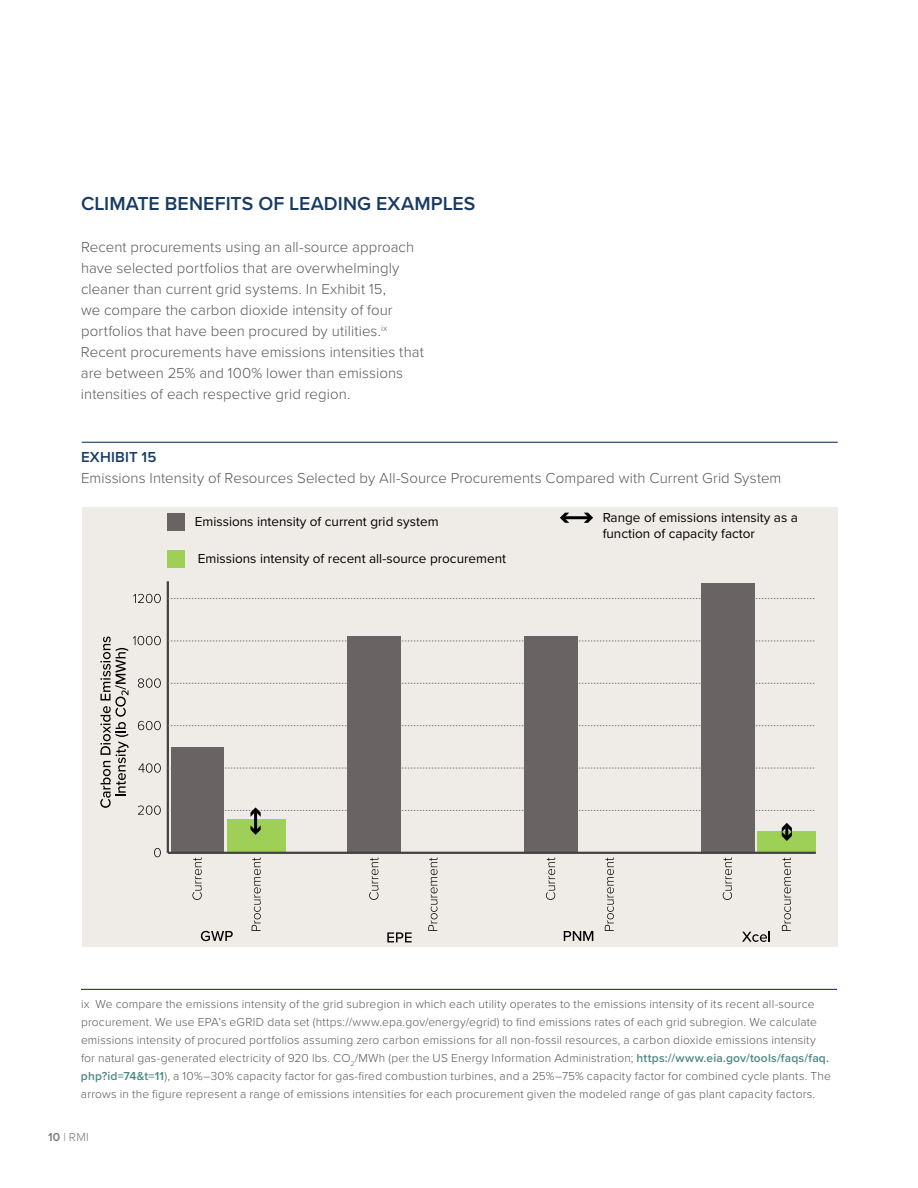
<style>
.page{position:relative;width:918px;height:1188px;background:#fff}
.page>*{position:absolute;margin:0;border:0;box-sizing:border-box;transform-origin:0 0}
.t1{font:600 19.5px "Proxima Nova";letter-spacing:.005em;color:#183b66}
.t2{font:300 15px/21px "Proxima Nova";letter-spacing:.005em;color:#58595b}
.t3{font:600 15px "Proxima Nova";letter-spacing:.015em;color:#183b66}
.t4{font:13.5px/16.2px "Proxima Nova";color:#000}
.t5{font:300 12px/18px "Proxima Nova";letter-spacing:.015em;color:#58595b}
.t6{font:300 12px "Proxima Nova";color:#77787b}
.s1{font-weight:600;color:#4d8886}
.s2{font-weight:600}
</style>
<div class="page">
<hr style="left:81px;top:989px;width:756px;height:1px;background:#183b66">
<div style="left:82px;top:507px;width:756px;height:439px;background:#efece8"></div>
<hr style="left:82px;top:442px;width:756px;height:1px;background:#183b66">
<hr style="left:167px;top:581px;width:2px;height:272px;background:#424242">
<svg style="left:168px;top:598px;width:647px;height:1px"></svg>
<svg style="left:133px;top:594px;width:28px;height:9px"></svg>
<svg style="left:168px;top:641px;width:647px;height:1px"></svg>
<svg style="left:168px;top:683px;width:647px;height:1px"></svg>
<svg style="left:168px;top:725px;width:647px;height:1px"></svg>
<svg style="left:168px;top:768px;width:647px;height:1px"></svg>
<svg style="left:154px;top:848px;width:7px;height:9px"></svg>
<div style="left:171px;top:748px;width:53px;height:105px;background:#6a6364"></div>
<div style="left:348px;top:636px;width:53px;height:217px;background:#6a6364"></div>
<div style="left:524px;top:636px;width:53px;height:217px;background:#6a6364"></div>
<div style="left:701px;top:583px;width:53px;height:270px;background:#6a6364"></div>
<div style="left:227px;top:820px;width:59px;height:33px;background:#9ed058"></div>
<div style="left:757px;top:832px;width:59px;height:21px;background:#9ed058"></div>
<hr style="left:168px;top:852px;width:648px;height:2px;background:#424242">
<svg style="left:192px;top:857px;width:10px;height:43px"></svg>
<svg style="left:252px;top:857px;width:9px;height:74px"></svg>
<svg style="left:369px;top:857px;width:9px;height:43px"></svg>
<svg style="left:428px;top:857px;width:10px;height:74px"></svg>
<svg style="left:546px;top:857px;width:9px;height:43px"></svg>
<svg style="left:605px;top:857px;width:9px;height:74px"></svg>
<svg style="left:723px;top:857px;width:9px;height:43px"></svg>
<svg style="left:782px;top:857px;width:9px;height:74px"></svg>
<svg style="left:742px;top:932px;width:28px;height:10px"></svg>
<svg style="left:564px;top:931px;width:29px;height:10px"></svg>
<svg style="left:387px;top:932px;width:25px;height:10px"></svg>
<svg style="left:201px;top:931px;width:32px;height:10px"></svg>
<svg style="left:100px;top:636px;width:61px;height:179px"></svg>
<div style="left:167px;top:513px;width:18px;height:18px;background:#6a6364"></div>
<div style="left:167px;top:550px;width:18px;height:18px;background:#9ed058"></div>
<hr style="left:254px;top:811px;width:3px;height:20px;background:#000">
<svg style="left:251px;top:825px;width:10px;height:10px"></svg>
<svg style="left:168px;top:807px;width:647px;height:10px"></svg>
<svg style="left:782px;top:823px;width:10px;height:18px"></svg>
<hr style="left:563px;top:516px;width:27px;height:3px;background:#000">
<svg style="left:560px;top:513px;width:9px;height:10px"></svg>
<svg style="left:584px;top:513px;width:9px;height:10px"></svg>
<h1 class="t1" style="left:81px;top:189px;width:396px">CLIMATE BENEFITS OF LEADING EXAMPLES</h1>
<p class="t2" style="left:81px;top:236px;width:344px">Recent procurements using an all-source approach have selected portfolios that are overwhelmingly cleaner than current grid systems. In Exhibit 15,<br>we compare the carbon dioxide intensity of four portfolios that have been procured by utilities.<sup>ix </sup>Recent procurements have emissions intensities that are between 25% and 100% lower than emissions intensities of each respective grid region.</p>
<p class="t3" style="left:81px;top:446px;width:77px">EXHIBIT 15</p>
<p class="t2" style="left:81px;top:467px;width:702px">Emissions Intensity of Resources Selected by All-Source Procurements Compared with Current Grid System</p>
<p class="t4" style="left:195px;top:513px;width:245px">Emissions intensity of current grid system</p>
<p class="t4" style="left:198px;top:550px;width:310px">Emissions intensity of recent all-source procurement</p>
<p class="t4" style="left:603px;top:509px;width:197px">Range of emissions intensity as a function of capacity factor</p>
<p class="t5" style="left:81px;top:994px;width:752px">ix We compare the emissions intensity of the grid subregion in which each utility operates to the emissions intensity of its recent all-source procurement. We use EPA’s eGRID data set (https://www.epa.gov/energy/egrid) to find emissions rates of each grid subregion. We calculate emissions intensity of procured portfolios assuming zero carbon emissions for all non-fossil resources, a carbon dioxide emissions intensity for natural gas-generated electricity of 920 lbs. CO<sub>2</sub>/MWh (per the US Energy Information Administration; <span class="s1">https://www.eia.gov/tools/faqs/faq. php?id=74&amp;t=11</span>), a 10%–30% capacity factor for gas-fired combustion turbines, and a 25%–75% capacity factor for combined cycle plants. The arrows in the figure represent a range of emissions intensities for each procurement given the modeled range of gas plant capacity factors.</p>
<p class="t6" style="left:48px;top:1128px;width:42px"><span class="s2">10</span> | RMI</p>
</div>
